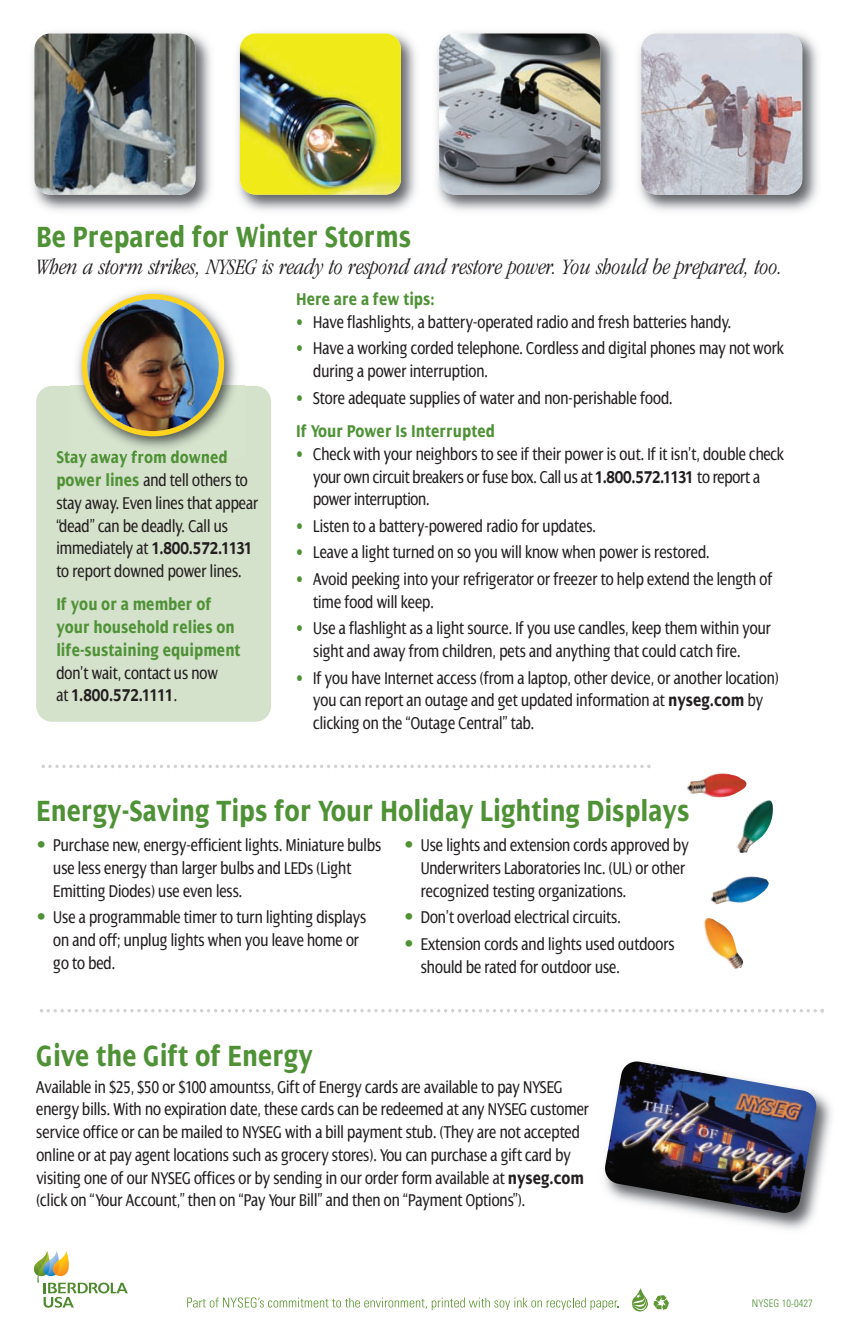
<style>
.page{position:relative;width:852px;height:1342px;background:#fff}
.page>*{position:absolute;margin:0;border:0;box-sizing:border-box;transform-origin:0 0}
.t1{font:700 condensed 31.5px "Dialog";color:#4f9236}
.t2{font:italic 300 condensed 22.75px "Garamond";color:#231f20}
.t3{font:condensed 18.38px/22.8px "Dialog";color:#231f20}
.t4{font:700 condensed 18.38px/22.8px "Dialog";color:#4f9236}
.t5{font:300 condensed 10.5px "Univers";color:#4f9236}
.s1{font-weight:700;color:#4f9236}
.s2{font-weight:700}
.s3{color:#4f9236}
.s4{font-family:"Univers";font-weight:700;color:#4f9236}
</style>
<div class="page">
<div style="left:36px;top:386px;width:235px;height:335px;background:#d4e1cb;border-radius:16px"></div>
<svg style="left:34px;top:1251px;width:94px;height:56px"></svg>
<svg style="left:632px;top:1288px;width:37px;height:23px"></svg>
<svg style="left:187px;top:1297px;width:432px;height:12px"></svg>
<svg style="left:40px;top:1009px;width:784px;height:3px"></svg>
<img style="left:686px;top:773px;width:87px;height:196px">
<img style="left:696px;top:1093px;width:136px;height:137px">
<img style="left:604px;top:1061px;width:213px;height:152px">
<img style="left:32px;top:32px;width:179px;height:179px">
<img style="left:34px;top:33px;width:161px;height:161px;border-radius:16px">
<img style="left:237px;top:32px;width:179px;height:179px">
<img style="left:240px;top:33px;width:161px;height:161px;border-radius:16px">
<img style="left:436px;top:32px;width:180px;height:179px">
<img style="left:439px;top:33px;width:161px;height:161px;border-radius:16px">
<img style="left:638px;top:32px;width:180px;height:179px">
<img style="left:641px;top:33px;width:161px;height:161px;border-radius:16px">
<img style="left:71px;top:289px;width:173px;height:167px">
<img style="left:71px;top:450px;width:117px;height:6px">
<img style="left:82px;top:294px;width:142px;height:142px">
<svg style="left:42px;top:764px;width:609px;height:4px"></svg>
<h1 class="t1" style="left:36px;top:218px;width:376px">Be Prepared for Winter Storms</h1>
<p class="t2" style="left:36px;top:257px;width:748px">When a storm strikes, NYSEG is ready to respond and restore power. You should be prepared, too.</p>
<p class="t3" style="left:56px;top:445px;width:203px"><span class="s1">Stay away from downed power lines</span> and tell others to stay away. Even lines that appear “dead” can be deadly. Call us immediately at <span class="s2">1.800.572.1131 </span>to report downed power lines.</p>
<p class="t4" style="left:56px;top:592px;width:186px">If you or a member of your household relies on life-sustaining equipment</p>
<p class="t3" style="left:56px;top:660px;width:163px">don’t wait, contact us now at <span class="s2">1.800.572.1111</span>.</p>
<p class="t4" style="left:296px;top:287px;width:140px">Here are a few tips:</p>
<p class="t3" style="left:296px;top:310px;width:437px"><span class="s3">•</span> Have flashlights, a battery-operated radio and fresh batteries handy.</p>
<p class="t3" style="left:313px;top:337px;width:472px;text-indent:-17px"><span class="s3">•</span> Have a working corded telephone. Cordless and digital phones may not work during a power interruption.</p>
<p class="t3" style="left:296px;top:381px;width:378px;line-height:33.2px"><span class="s3">•</span> Store adequate supplies of water and non-perishable food.<br><span class="s1">If Your Power Is Interrupted</span></p>
<p class="t3" style="left:313px;top:442px;width:472px;text-indent:-17px"><span class="s3">•</span> Check with your neighbors to see if their power is out. If it isn’t, double check your own circuit breakers or fuse box. Call us at <span class="s2">1.800.572.1131</span> to report a power interruption.</p>
<p class="t3" style="left:296px;top:514px;width:301px"><span class="s3">•</span> Listen to a battery-powered radio for updates.</p>
<p class="t3" style="left:296px;top:540px;width:415px"><span class="s3">•</span> Leave a light turned on so you will know when power is restored.</p>
<p class="t3" style="left:313px;top:567px;width:461px;text-indent:-17px"><span class="s3">•</span> Avoid peeking into your refrigerator or freezer to help extend the length of time food will keep.</p>
<p class="t3" style="left:313px;top:616px;width:459px;text-indent:-17px"><span class="s3">•</span> Use a flashlight as a light source. If you use candles, keep them within your sight and away from children, pets and anything that could catch fire.</p>
<p class="t3" style="left:313px;top:665px;width:467px;text-indent:-17px"><span class="s3">•</span> If you have Internet access (from a laptop, other device, or another location) you can report an outage and get updated information at <span class="s2">nyseg.com</span> by clicking on the “Outage Central” tab.</p>
<h1 class="t1" style="left:36px;top:791px;width:655px">Energy-Saving Tips for Your Holiday Lighting Displays</h1>
<p class="t3" style="left:53px;top:833px;width:329px;text-indent:-16px"><span class="s4">•</span> Purchase new, energy-efficient lights. Miniature bulbs use less energy than larger bulbs and LEDs (Light<br>Emitting Diodes) use even less.</p>
<p class="t3" style="left:53px;top:905px;width:315px;text-indent:-16px"><span class="s4">•</span> Use a programmable timer to turn lighting displays on and off; unplug lights when you leave home or go to bed.</p>
<p class="t3" style="left:421px;top:833px;width:269px;text-indent:-16px"><span class="s4">•</span> Use lights and extension cords approved by<br>Underwriters Laboratories Inc. (UL) or other recognized testing organizations.</p>
<p class="t3" style="left:405px;top:905px;width:217px"><span class="s4">•</span> Don’t overload electrical circuits.</p>
<p class="t3" style="left:421px;top:931px;width:255px;text-indent:-16px"><span class="s4">•</span> Extension cords and lights used outdoors should be rated for outdoor use.</p>
<h1 class="t1" style="left:36px;top:1036px;width:278px">Give the Gift of Energy</h1>
<p class="t3" style="left:36px;top:1074px;width:554px">Available in $25, $50 or $100 amountss, Gift of Energy cards are available to pay NYSEG energy bills. With no expiration date, these cards can be redeemed at any NYSEG customer service office or can be mailed to NYSEG with a bill payment stub. (They are not accepted online or at pay agent locations such as grocery stores). You can purchase a gift card by visiting one of our NYSEG offices or by sending in our order form available at <span class="s2">nyseg.com </span>(click on “Your Account,” then on “Pay Your Bill” and then on “Payment Options”).</p>
<p class="t5" style="left:752px;top:1299px;width:62px">NYSEG 10-0427</p>
</div>
